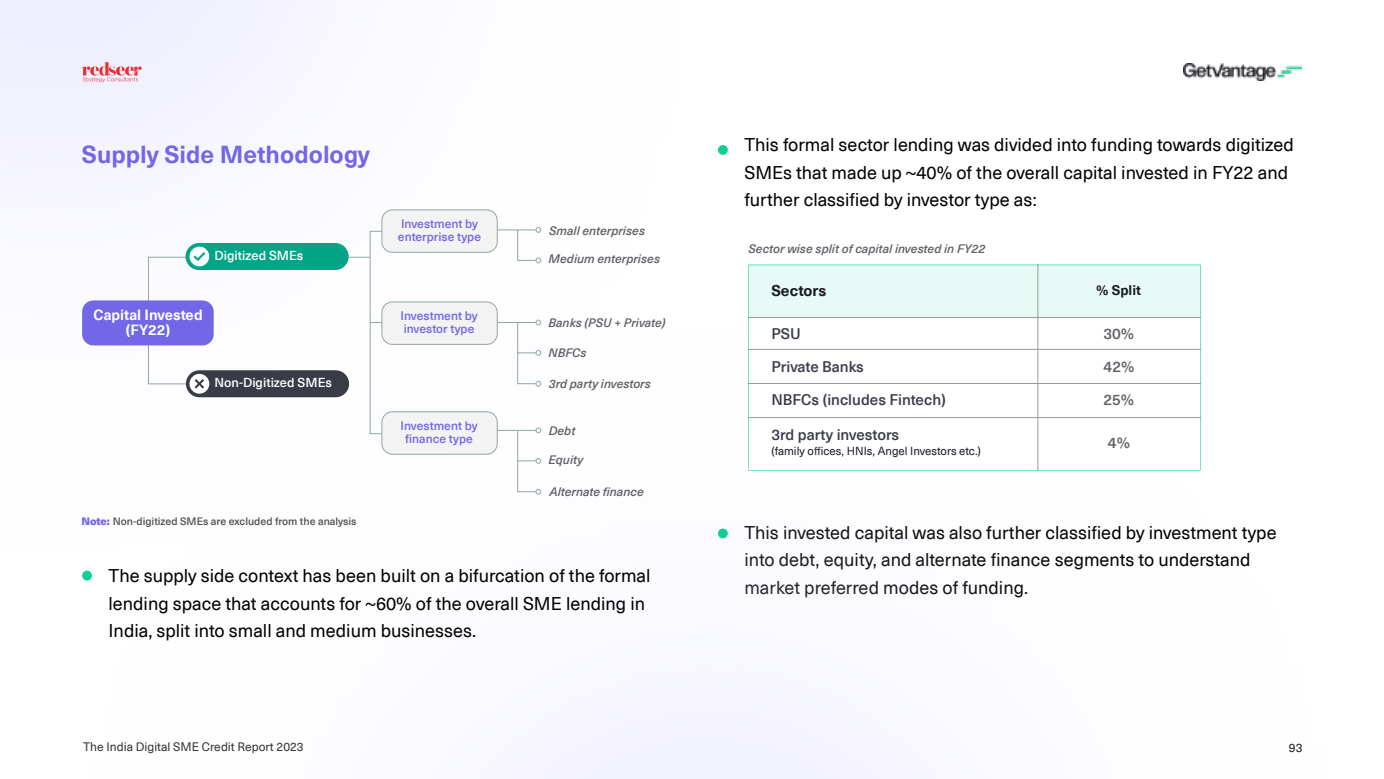
<style>
.page{position:relative;width:1384px;height:779px;background:#fff}
.page>*{position:absolute;margin:0;border:0;box-sizing:border-box;transform-origin:0 0}
.t1{font:700 24px "Neue Haas Unica Pro";color:#7367e8}
.t2{font:18px/27.6px "Neue Haas Unica Pro";color:#000}
.t3{font:700 15.3px "Neue Haas Unica Pro";color:#191b23}
.t4{font:500 15px "Neue Haas Unica Pro";color:#393c47}
.t5{font:500 15px "Neue Haas Unica Pro";color:rgb(25 27 35/.7)}
.t6{font:700 14.4px/14.4px "Neue Haas Unica Pro";color:#fff;text-align:center}
.t7{font:700 13.8px "Neue Haas Unica Pro";color:#191b23}
.t8{font:500 12.6px "Neue Haas Unica Pro";color:#fff}
.t9{font:italic 500 12px "Neue Haas Unica Pro";color:rgb(25 27 35/.7)}
.t10{font:500 12px/12.6px "Neue Haas Unica Pro";color:#7367e8}
.t11{font:12px "Neue Haas Unica Pro";color:#333}
.t12{font:12px "Neue Haas Unica Pro";color:#191b23}
.t13{font:11.4px "Neue Haas Unica Pro";color:#191b23}
.t14{font:500 10.5px "Neue Haas Unica Pro";color:#515151}
.s1{font-weight:900;color:#7367e8}
</style>
<div class="page">
<img style="left:0;top:0;width:542px;height:346px">
<img style="left:91px;top:332px;width:1110px;height:446px">
<div style="left:718px;top:145px;width:9px;height:10px;background:#11ce98;border-radius:50%"></div>
<div style="left:718px;top:528px;width:9px;height:10px;background:#11ce98;border-radius:50%"></div>
<div style="left:82px;top:570px;width:10px;height:10px;background:#11ce98;border-radius:50%"></div>
<hr style="left:345px;top:256px;width:25px;height:2px;background:#95a5a7">
<div style="left:185px;top:243px;width:163px;height:27px;background:#04a586;border-radius:13px"></div>
<div style="left:186px;top:370px;width:163px;height:27px;background:#393c47;border-radius:13px"></div>
<svg style="left:189px;top:246px;width:20px;height:20px"></svg>
<div style="left:189px;top:374px;width:20px;height:19px;background:#fff;border-radius:50%"></div>
<svg style="left:148px;top:252px;width:81px;height:136px"></svg>
<svg style="left:369px;top:230px;width:52px;height:204px"></svg>
<hr style="left:490px;top:229px;width:46px;height:1px;background:#95a5a7">
<hr style="left:490px;top:322px;width:46px;height:1px;background:#95a5a7">
<hr style="left:490px;top:430px;width:46px;height:1px;background:#95a5a7">
<svg style="left:517px;top:227px;width:24px;height:36px"></svg>
<svg style="left:517px;top:320px;width:24px;height:66px"></svg>
<svg style="left:517px;top:427px;width:24px;height:67px"></svg>
<div style="left:82px;top:300px;width:132px;height:45px;background:#7367e8;border-radius:11px"></div>
<div style="left:381px;top:209px;width:116px;height:43px;background:#f3f3f3;border:1px solid #95a5a7;border-radius:11px"></div>
<div style="left:381px;top:301px;width:116px;height:43px;background:#f3f3f3;border:1px solid #95a5a7;border-radius:11px"></div>
<div style="left:381px;top:411px;width:116px;height:43px;background:#f3f3f3;border:1px solid #95a5a7;border-radius:11px"></div>
<svg style="left:748px;top:264px;width:452px;height:206px"></svg>
<img style="left:1183px;top:63px;width:117px;height:18px">
<svg style="left:82px;top:62px;width:60px;height:20px"></svg>
<h1 class="t1" style="left:82px;top:144px;width:289px">Supply Side Methodology</h1>
<p class="t8" style="left:214px;top:250px;width:90px">Digitized SMEs</p>
<p class="t6" style="left:94px;top:309px;width:111px">Capital Invested (FY22)</p>
<p class="t8" style="left:214px;top:377px;width:119px">Non-Digitized SMEs</p>
<p class="t10" style="left:398px;top:218px;width:85px">Investment by enterprise type</p>
<p class="t10" style="left:400px;top:310px;width:78px">Investment by investor type</p>
<p class="t10" style="left:400px;top:420px;width:78px;text-align:center">Investment by finance type</p>
<p class="t14" style="left:81px;top:516px;width:277px"><span class="s1">Note:</span> Non-digitized SMEs are excluded from the analysis</p>
<p class="t9" style="left:549px;top:226px;width:98px">Small enterprises</p>
<p class="t9" style="left:548px;top:254px;width:113px">Medium enterprises</p>
<p class="t9" style="left:548px;top:318px;width:119px">Banks (PSU + Private)</p>
<p class="t9" style="left:548px;top:347px;width:40px">NBFCs</p>
<p class="t9" style="left:549px;top:378px;width:103px">3rd party investors</p>
<p class="t9" style="left:548px;top:425px;width:28px">Debt</p>
<p class="t9" style="left:548px;top:455px;width:36px">Equity</p>
<p class="t9" style="left:549px;top:486px;width:96px">Alternate finance</p>
<p class="t2" style="left:109px;top:563px;width:543px">The supply side context has been built on a bifurcation of the formal lending space that accounts for ~60% of the overall SME lending in<br>India, split into small and medium businesses.</p>
<p class="t2" style="left:744px;top:133px;width:551px">This formal sector lending was divided into funding towards digitized<br>SMEs that made up ~40% of the overall capital invested in FY22 and further classified by investor type as:</p>
<p class="t9" style="left:748px;top:244px;width:239px">Sector wise split of capital invested in FY22</p>
<p class="t3" style="left:771px;top:284px;width:56px">Sectors</p>
<p class="t4" style="left:771px;top:327px;width:31px">PSU</p>
<p class="t5" style="left:1103px;top:327px;width:32px">30%</p>
<p class="t4" style="left:771px;top:360px;width:94px">Private Banks</p>
<p class="t5" style="left:1103px;top:360px;width:32px">42%</p>
<p class="t4" style="left:771px;top:393px;width:176px">NBFCs (includes Fintech)</p>
<p class="t5" style="left:1103px;top:393px;width:32px">25%</p>
<p class="t5" style="left:1107px;top:436px;width:24px">4%</p>
<p class="t7" style="left:1096px;top:284px;width:46px">% Split</p>
<p class="t4" style="left:771px;top:428px;width:129px">3rd party investors</p>
<p class="t13" style="left:771px;top:446px;width:211px">(family offices, HNIs, Angel Investors etc.)</p>
<p class="t2" style="left:744px;top:520px;width:534px">This invested capital was also further classified by investment type into debt, equity, and alternate finance segments to understand market preferred modes of funding.</p>
<p class="t11" style="left:83px;top:741px;width:222px">The India Digital SME Credit Report 2023</p>
<p class="t12" style="left:1288px;top:742px;width:15px">93</p>
</div>
